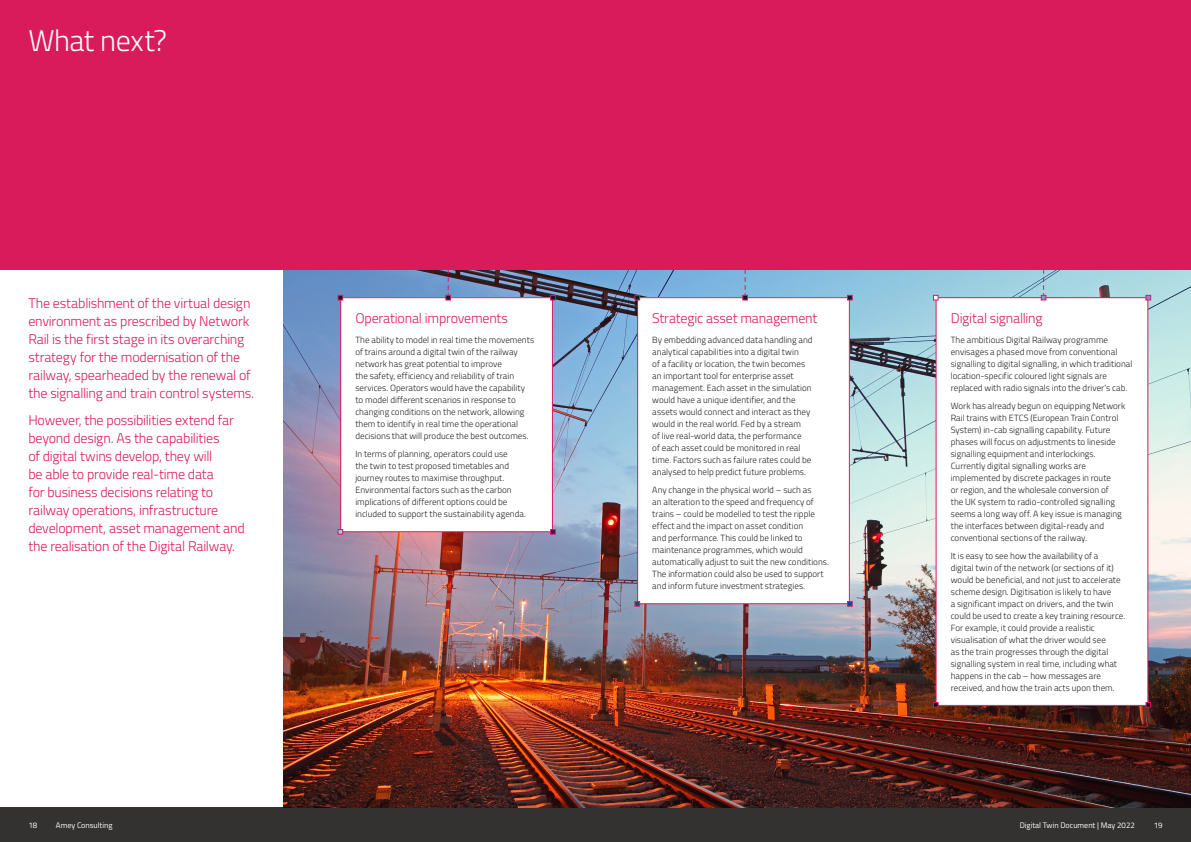
<style>
.page{position:relative;width:1191px;height:842px;background:#fff}
.page>*{position:absolute;margin:0;border:0;box-sizing:border-box;transform-origin:0 0}
.Section_Title{font:300 30px "Titillium";letter-spacing:-.015em;color:#fff}
.Intro_Rubine{font:300 14px/18px "Titillium";letter-spacing:-.015em;color:#d91a5b}
.Body_Black{font:300 9px/12px "Titillium";color:#231f20}
.t1{font:8px "Titillium";color:#fff}
</style>
<div class="page">
<div style="left:0;top:808px;width:1191px;height:34px;background:#343231"></div>
<img style="left:283px;top:269px;width:908px;height:539px">
<div style="left:0;top:0;width:1191px;height:269px;background:#d91a5b"></div>
<div style="left:341px;top:298px;width:211px;height:234px;background:#fff"></div>
<div style="left:340px;top:297px;width:213px;height:235px;border:1px solid #d91a5b"></div>
<svg style="left:337px;top:295px;width:6px;height:5px"></svg>
<svg style="left:550px;top:295px;width:6px;height:5px"></svg>
<svg style="left:337px;top:529px;width:6px;height:6px"></svg>
<svg style="left:550px;top:529px;width:6px;height:6px"></svg>
<svg style="left:445px;top:269px;width:6px;height:31px"></svg>
<div style="left:637px;top:298px;width:212px;height:306px;background:#fff"></div>
<div style="left:637px;top:297px;width:213px;height:307px;border:1px solid #d91a5b"></div>
<svg style="left:634px;top:295px;width:6px;height:5px"></svg>
<svg style="left:847px;top:295px;width:5px;height:5px"></svg>
<svg style="left:634px;top:601px;width:6px;height:6px"></svg>
<svg style="left:847px;top:601px;width:5px;height:6px"></svg>
<svg style="left:742px;top:269px;width:6px;height:31px"></svg>
<div style="left:936px;top:298px;width:211px;height:407px;background:#fff"></div>
<div style="left:935px;top:297px;width:213px;height:409px;border:1px solid #d91a5b"></div>
<svg style="left:933px;top:295px;width:5px;height:5px"></svg>
<svg style="left:1145px;top:295px;width:6px;height:5px"></svg>
<svg style="left:933px;top:702px;width:5px;height:6px"></svg>
<svg style="left:1145px;top:702px;width:6px;height:6px"></svg>
<svg style="left:1040px;top:269px;width:6px;height:31px"></svg>
<p class="Section_Title" style="left:28px;top:19px;width:140px">What next?</p>
<p class="Intro_Rubine" style="left:28px;top:294px;width:227px">The establishment of the virtual design environment as prescribed by Network Rail is the first stage in its overarching strategy for the modernisation of the railway, spearheaded by the renewal of the signalling and train control systems.</p>
<p class="Intro_Rubine" style="left:28px;top:410px;width:218px">However, the possibilities extend far beyond design. As the capabilities<br>of digital twins develop, they will<br>be able to provide real-time data<br>for business decisions relating to railway operations, infrastructure development, asset management and the realisation of the Digital Railway.</p>
<p class="Intro_Rubine" style="left:355px;top:308px;width:154px">Operational improvements</p>
<p class="Body_Black" style="left:355px;top:334px;width:180px">The ability to model in real time the movements of trains around a digital twin of the railway network has great potential to improve<br>the safety, efficiency and reliability of train services. Operators would have the capability to model different scenarios in response to changing conditions on the network, allowing them to identify in real time the operational decisions that will produce the best outcomes.</p>
<p class="Body_Black" style="left:355px;top:447px;width:172px">In terms of planning, operators could use<br>the twin to test proposed timetables and journey routes to maximise throughput.<br>Environmental factors such as the carbon implications of different options could be included to support the sustainability agenda.</p>
<p class="Intro_Rubine" style="left:652px;top:308px;width:167px">Strategic asset management</p>
<p class="Body_Black" style="left:652px;top:334px;width:162px">By embedding advanced data handling and analytical capabilities into a digital twin<br>of a facility or location, the twin becomes an important tool for enterprise asset management. Each asset in the simulation would have a unique identifier, and the assets would connect and interact as they would in the real world. Fed by a stream<br>of live real-world data, the performance<br>of each asset could be monitored in real time. Factors such as failure rates could be analysed to help predict future problems.</p>
<p class="Body_Black" style="left:652px;top:483px;width:178px">Any change in the physical world – such as<br>an alteration to the speed and frequency of trains – could be modelled to test the ripple effect and the impact on asset condition<br>and performance. This could be linked to maintenance programmes, which would automatically adjust to suit the new conditions.<br>The information could also be used to support and inform future investment strategies.</p>
<p class="Intro_Rubine" style="left:950px;top:308px;width:93px">Digital signalling</p>
<p class="Body_Black" style="left:950px;top:334px;width:183px">The ambitious Digital Railway programme envisages a phased move from conventional signalling to digital signalling, in which traditional location-specific coloured light signals are replaced with radio signals into the driver’s cab.</p>
<p class="Body_Black" style="left:950px;top:399px;width:176px">Work has already begun on equipping Network Rail trains with ETCS (European Train Control System) in-cab signalling capability. Future phases will focus on adjustments to lineside signalling equipment and interlockings.<br>Currently digital signalling works are implemented by discrete packages in route<br>or region, and the wholesale conversion of<br>the UK system to radio-controlled signalling seems a long way off. A key issue is managing the interfaces between digital-ready and conventional sections of the railway.</p>
<p class="Body_Black" style="left:950px;top:549px;width:176px">It is easy to see how the availability of a<br>digital twin of the network (or sections of it) would be beneficial, and not just to accelerate scheme design. Digitisation is likely to have<br>a significant impact on drivers, and the twin could be used to create a key training resource.<br>For example, it could provide a realistic visualisation of what the driver would see<br>as the train progresses through the digital signalling system in real time, including what happens in the cab – how messages are received, and how the train acts upon them.</p>
<p class="t1" style="left:28px;top:819px;width:10px">18</p>
<p class="t1" style="left:56px;top:819px;width:58px">Amey Consulting</p>
<p class="t1" style="left:1019px;top:819px;width:117px">Digital Twin Document | May 2022</p>
<p class="t1" style="left:1153px;top:819px;width:10px">19</p>
</div>
